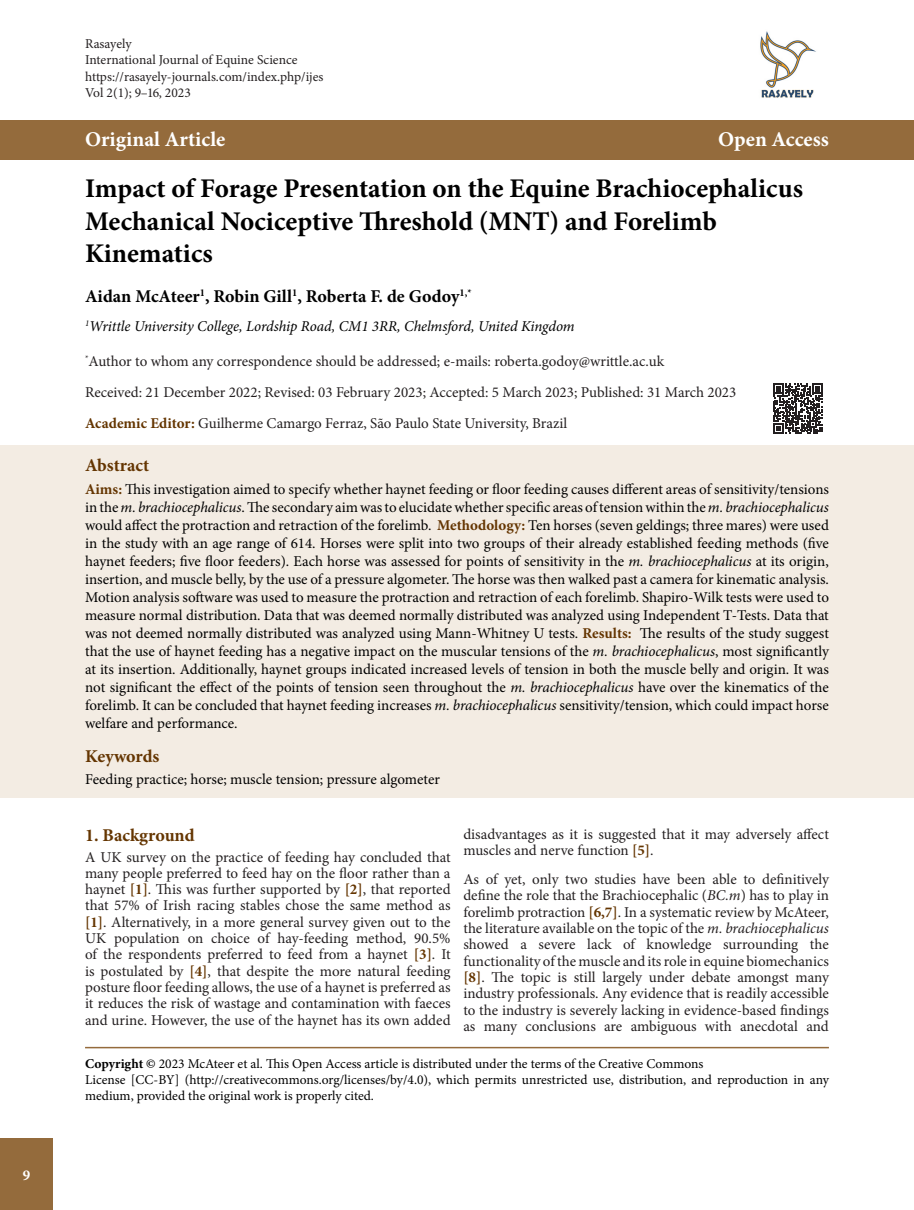
<style>
.page{position:relative;width:914px;height:1210px;background:#fff}
.page>*{position:absolute;margin:0;border:0;box-sizing:border-box;transform-origin:0 0}
.t1{font:700 27px/32.4px "Minion Pro";color:#000}
.t2{font:700 21px "Minion Pro";color:#fff}
.t3{font:700 18px "Minion Pro";color:#000}
.t4{font:700 18px "Minion Pro";color:#643501}
.t5{font:15px/18px "Minion Pro";color:#000;text-align:justify}
.t6{font:15px/16.4px "Minion Pro";color:#231f20}
.t7{font:italic 15px "Minion Pro";letter-spacing:-.01em;color:#000}
.t8{font:700 15px "Minion Pro";color:#fff}
.t9{font:13.5px/16.2px "Minion Pro";color:#000}
.t10{font:13.5px/16.2px "Minion Pro";letter-spacing:-.005em;color:#231f20}
.s1{font-weight:700;color:#643501}
.s2{font-style:italic}
.s3{font-weight:700}
</style>
<div class="page">
<hr style="left:85px;top:1047px;width:744px;height:1px;background:#946b3c">
<div style="left:0;top:445px;width:914px;height:353px;background:#f3ece3"></div>
<div style="left:0;top:120px;width:914px;height:39px;background:#946b3c"></div>
<img style="left:760px;top:31px;width:56px;height:67px">
<div style="left:0;top:1138px;width:53px;height:72px;background:#946b3c"></div>
<svg style="left:773px;top:383px;width:49px;height:50px"></svg>
<p class="t8" style="left:23px;top:1164px;width:9px">9</p>
<p class="t10" style="left:85px;top:36px;width:240px">Rasayely<br>International Journal of Equine Science https://rasayely-journals.com/index.php/ijes<br>Vol 2(1); 9–16, 2023</p>
<h2 class="t2" style="left:85px;top:124px;width:142px">Original Article</h2>
<h2 class="t2" style="left:718px;top:124px;width:112px">Open Access</h2>
<h1 class="t1" style="left:85px;top:172px;width:719px">Impact of Forage Presentation on the Equine Brachiocephalicus<br>Mechanical Nociceptive Threshold (MNT) and Forelimb<br>Kinematics</h1>
<p class="t3" style="left:85px;top:283px;width:388px">Aidan McAteer<sup>1</sup>, Robin Gill<sup>1</sup>, Roberta F. de Godoy<sup>1,*</sup></p>
<p class="t7" style="left:85px;top:316px;width:491px"><sup>1</sup>Writtle University College, Lordship Road, CM1 3RR, Chelmsford, United Kingdom</p>
<p class="t6" style="left:85px;top:346px;width:653px;line-height:30.8px"><sup>*</sup>Author to whom any correspondence should be addressed; e-mails: roberta.godoy@writtle.ac.uk<br>Received: 21 December 2022; Revised: 03 February 2023; Accepted: 5 March 2023; Published: 31 March 2023<br><span class="s1">Academic Editor:</span> Guilherme Camargo Ferraz, São Paulo State University, Brazil</p>
<p class="t4" style="left:85px;top:453px;width:66px">Abstract</p>
<p class="t5" style="left:85px;top:480px;width:745px"><span class="s1">Aims:</span> This investigation aimed to specify whether haynet feeding or floor feeding causes different areas of sensitivity/tensions in the <span class="s2">m. brachiocephalicus</span>. The secondary aim was to elucidate whether specific areas of tension within the <span class="s2">m. brachiocephalicus </span>would affect the protraction and retraction of the forelimb. <span class="s1">Methodology:</span> Ten horses (seven geldings; three mares) were used in the study with an age range of 614. Horses were split into two groups of their already established feeding methods (five haynet feeders; five floor feeders). Each horse was assessed for points of sensitivity in the <span class="s2">m. brachiocephalicus</span> at its origin, insertion, and muscle belly, by the use of a pressure algometer. The horse was then walked past a camera for kinematic analysis.<br>Motion analysis software was used to measure the protraction and retraction of each forelimb. Shapiro-Wilk tests were used to measure normal distribution. Data that was deemed normally distributed was analyzed using Independent T-Tests. Data that was not deemed normally distributed was analyzed using Mann-Whitney U tests. <span class="s1">Results:</span> The results of the study suggest that the use of haynet feeding has a negative impact on the muscular tensions of the <span class="s2">m. brachiocephalicus</span>, most significantly at its insertion. Additionally, haynet groups indicated increased levels of tension in both the muscle belly and origin. It was not significant the effect of the points of tension seen throughout the <span class="s2">m. brachiocephalicus</span> have over the kinematics of the forelimb. It can be concluded that haynet feeding increases <span class="s2">m. brachiocephalicus</span> sensitivity/tension, which could impact horse welfare and performance.</p>
<p class="t4" style="left:85px;top:743px;width:76px">Keywords</p>
<p class="t5" style="left:85px;top:770px;width:356px">Feeding practice; horse; muscle tension; pressure algometer</p>
<p class="t4" style="left:85px;top:822px;width:111px">1. Background</p>
<p class="t6" style="left:85px;top:848px;width:367px;text-align:justify">A UK survey on the practice of feeding hay concluded that many people preferred to feed hay on the floor rather than a haynet <span class="s1">[1]</span>. This was further supported by <span class="s1">[2]</span>, that reported that 57% of Irish racing stables chose the same method as <span class="s1">[1]</span>. Alternatively, in a more general survey given out to the UK population on choice of hay-feeding method, 90.5% of the respondents preferred to feed from a haynet <span class="s1">[3]</span>. It is postulated by <span class="s1">[4]</span>, that despite the more natural feeding posture floor feeding allows, the use of a haynet is preferred as it reduces the risk of wastage and contamination with faeces and urine. However, the use of the haynet has its own added</p>
<p class="t6" style="left:463px;top:826px;width:367px">disadvantages as it is suggested that it may adversely affect muscles and nerve function <span class="s1">[5]</span>.</p>
<p class="t6" style="left:463px;top:871px;width:367px;text-align:justify">As of yet, only two studies have been able to definitively define the role that the Brachiocephalic (<span class="s2">BC.m</span>) has to play in forelimb protraction <span class="s1">[6,7]</span>. In a systematic review by McAteer, the literature available on the topic of the <span class="s2">m. brachiocephalicus </span>showed a severe lack of knowledge surrounding the functionality of the muscle and its role in equine biomechanics <span class="s1">[8]</span>. The topic is still largely under debate amongst many industry professionals. Any evidence that is readily accessible to the industry is severely lacking in evidence-based findings as many conclusions are ambiguous with anecdotal and</p>
<p class="t9" style="left:85px;top:1055px;width:745px"><span class="s3">Copyright ©</span> 2023 McAteer et al. This Open Access article is distributed under the terms of the Creative Commons<br>License [CC-BY] (http://creativecommons.org/licenses/by/4.0), which permits unrestricted use, distribution, and reproduction in any medium, provided the original work is properly cited.</p>
</div>
